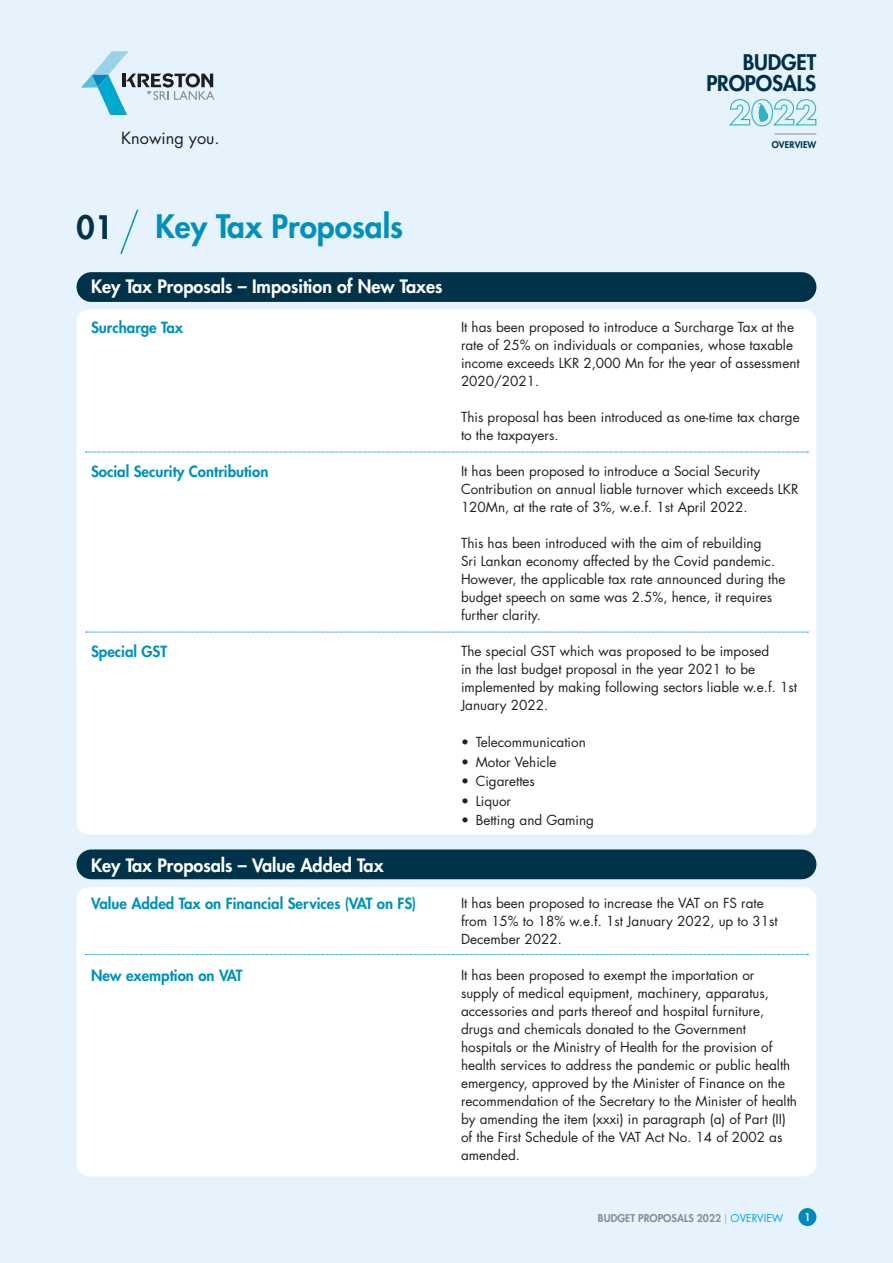
<style>
.page{position:relative;width:893px;height:1263px;background:#e7f3fc}
.page>*{position:absolute;margin:0;border:0;box-sizing:border-box;transform-origin:0 0}
.t1{font:800 31.5px "Futura Std";color:#0090be}
.t2{font:800 31.5px "Futura Std";color:#003349}
.t3{font:800 21px/20.5px "Futura Std";letter-spacing:-.01em;color:#003349;text-align:right}
.t4{font:800 18px "Futura Std";color:#fff}
.t5{font:16.35px "Futura Std";color:#231f20}
.t6{font:800 15px "Futura Std";color:#0090be}
.t7{font:13.5px/18px "Futura Std";color:#231f20}
.t8{font:800 10.5px "Futura Std";color:#949698}
.t9{font:800 10.5px "Futura Std";color:#fff}
.t10{font:800 9px "Futura Std";letter-spacing:.02em;color:#003349}
.s1{font-weight:300}
.s2{font-weight:400;color:#00aeef}
</style>
<div class="page">
<svg style="left:120px;top:209px;width:19px;height:46px"></svg>
<div style="left:77px;top:309px;width:739px;height:526px;background:#fff;border-radius:13px"></div>
<div style="left:77px;top:887px;width:739px;height:289px;background:#fff;border-radius:13px"></div>
<div style="left:77px;top:272px;width:739px;height:30px;background:#003349;border-radius:15px"></div>
<div style="left:77px;top:849px;width:739px;height:30px;background:#003349;border-radius:15px"></div>
<svg style="left:86px;top:452px;width:722px;height:1px"></svg>
<svg style="left:86px;top:632px;width:722px;height:1px"></svg>
<svg style="left:86px;top:954px;width:722px;height:1px"></svg>
<p class="t5" style="left:121px;top:128px;width:100px">Knowing you.</p>
<h2 class="t3" style="left:706px;top:52px;width:111px">BUDGET<br>PROPOSALS</h2>
<p class="t10" style="left:772px;top:139px;width:46px">OVERVIEW</p>
<h1 class="t2" style="left:77px;top:207px;width:38px">01</h1>
<h1 class="t1" style="left:155px;top:206px;width:249px">Key Tax Proposals</h1>
<h3 class="t4" style="left:91px;top:275px;width:353px">Key Tax Proposals – Imposition of New Taxes</h3>
<p class="t6" style="left:91px;top:318px;width:94px">Surcharge Tax</p>
<p class="t7" style="left:461px;top:318px;width:340px">It has been proposed to introduce a Surcharge Tax at the rate of 25% on individuals or companies, whose taxable income exceeds LKR 2,000 Mn for the year of assessment 2020/2021.</p>
<p class="t7" style="left:461px;top:408px;width:340px">This proposal has been introduced as one-time tax charge to the taxpayers.</p>
<p class="t6" style="left:91px;top:462px;width:179px">Social Security Contribution</p>
<p class="t7" style="left:461px;top:462px;width:339px">It has been proposed to introduce a Social Security<br>Contribution on annual liable turnover which exceeds LKR<br>120Mn, at the rate of 3%, w.e.f. 1st April 2022.</p>
<p class="t7" style="left:461px;top:534px;width:326px">This has been introduced with the aim of rebuilding<br>Sri Lankan economy affected by the Covid pandemic.<br>However, the applicable tax rate announced during the budget speech on same was 2.5%, hence, it requires further clarity.</p>
<p class="t6" style="left:91px;top:642px;width:78px">Special GST</p>
<p class="t7" style="left:461px;top:642px;width:338px">The special GST which was proposed to be imposed<br>in the last budget proposal in the year 2021 to be implemented by making following sectors liable w.e.f. 1st January 2022.</p>
<p class="t7" style="left:461px;top:733px;width:126px">• Telecommunication</p>
<p class="t7" style="left:461px;top:753px;width:97px">• Motor Vehicle</p>
<p class="t7" style="left:461px;top:772px;width:75px">• Cigarettes</p>
<p class="t7" style="left:461px;top:792px;width:52px">• Liquor</p>
<p class="t7" style="left:461px;top:811px;width:135px">• Betting and Gaming</p>
<h3 class="t4" style="left:91px;top:854px;width:294px">Key Tax Proposals – Value Added Tax</h3>
<p class="t6" style="left:91px;top:894px;width:327px">Value Added Tax on Financial Services (VAT on FS)</p>
<p class="t7" style="left:461px;top:894px;width:318px">It has been proposed to increase the VAT on FS rate from 15% to 18% w.e.f. 1st January 2022, up to 31st<br>December 2022.</p>
<p class="t6" style="left:91px;top:966px;width:153px">New exemption on VAT</p>
<p class="t7" style="left:461px;top:966px;width:338px">It has been proposed to exempt the importation or<br>supply of medical equipment, machinery, apparatus, accessories and parts thereof and hospital furniture, drugs and chemicals donated to the Government hospitals or the Ministry of Health for the provision of health services to address the pandemic or public health emergency, approved by the Minister of Finance on the recommendation of the Secretary to the Minister of health by amending the item (xxxi) in paragraph (a) of Part (II) of the First Schedule of the VAT Act No. 14 of 2002 as amended.</p>
<p class="t8" style="left:598px;top:1211px;width:187px">BUDGET PROPOSALS 2022 <span class="s1">|</span> <span class="s2">OVERVIEW</span></p>
<p class="t9" style="left:804px;top:1210px;width:8px">1</p>
</div>
